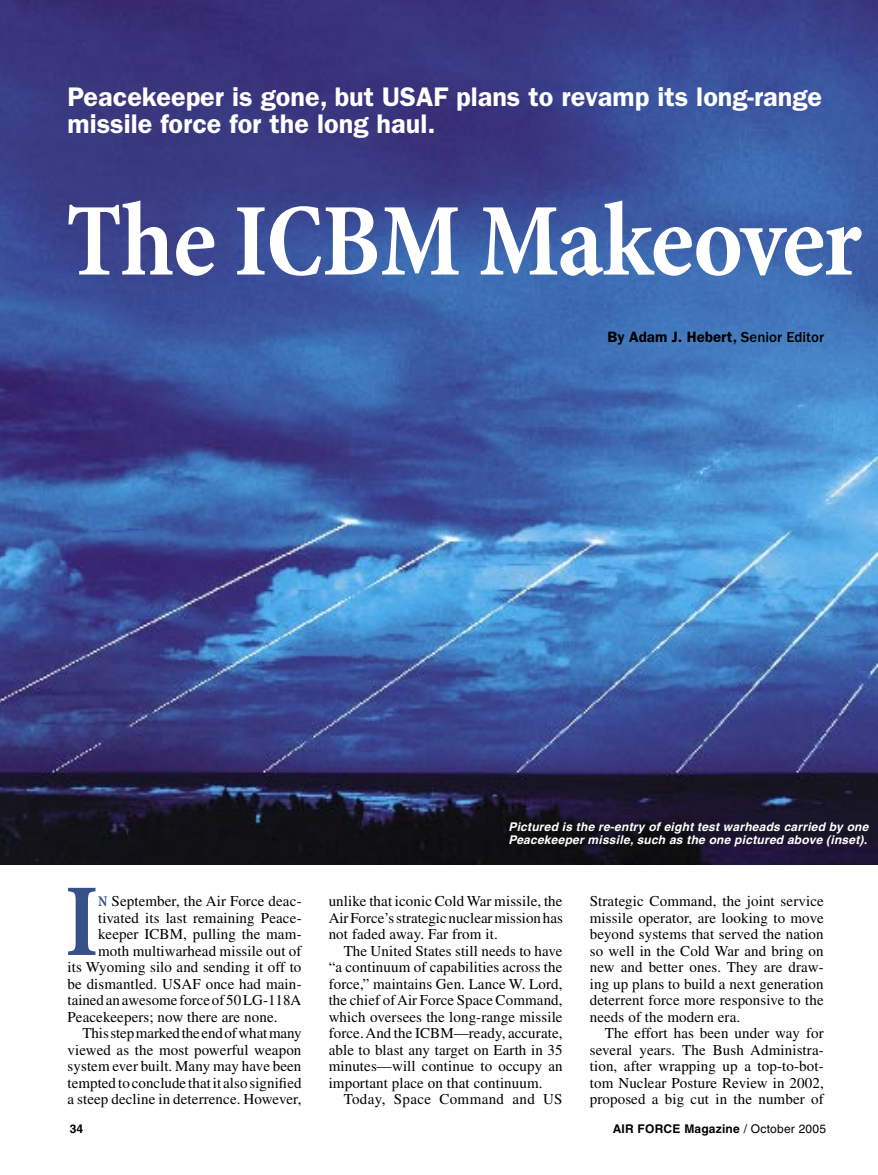
<style>
.page{position:relative;width:878px;height:1175px;background:#fff}
.page>*{position:absolute;margin:0;border:0;box-sizing:border-box;transform-origin:0 0}
.Head{font:700 condensed 105px "Minion";letter-spacing:-.015em;color:#fff}
._30{font:700 condensed 105px "Minion";color:#374f8b}
.Blurb{font:600 27px/27px "Franklin Gothic";color:#fff}
.Body_Text{font:15px/16.5px "Times";letter-spacing:.005em;color:#000;text-align:justify}
.Body_Text_DC{font:15px "Times";letter-spacing:.005em;color:#000}
.Byline{font:600 15px "Franklin Gothic";color:#000}
.Body_Text-2{font:15px "Times";letter-spacing:.025em;color:#000}
.t1{font:italic 700 12px/13.5px "Helvetica";letter-spacing:.02em;color:#fff}
.Folio_L{font:700 12px "Helvetica";letter-spacing:.02em;color:#000}
.s1{font-weight:500}
.s2{font-family:"Minion";font-weight:700;font-stretch:condensed;color:#374f8b}
.s3{font-weight:400}
</style>
<div class="page">
<img style="left:0;top:0;width:877px;height:864px">
<p class="Blurb" style="left:68px;top:83px;width:756px">Peacekeeper is gone, but USAF plans to revamp its long-range missile force for the long haul.</p>
<p class="Head" style="left:66px;top:184px;width:797px">The ICBM Makeover</p>
<p class="Byline" style="left:607px;top:328px;width:218px">By Adam J. Hebert, <span class="s1">Senior Editor</span></p>
<p class="_30" style="left:64px;top:864px;width:36px">I</p>
<p class="Body_Text_DC" style="left:98px;top:892px;width:205px"><span class="s2">N</span> September, the Air Force deac-</p>
<p class="Body_Text_DC" style="left:98px;top:909px;width:205px">tivated its last remaining Peace-</p>
<p class="Body_Text_DC" style="left:98px;top:925px;width:205px">keeper ICBM, pulling the mam-</p>
<p class="Body_Text_DC" style="left:98px;top:942px;width:205px">moth multiwarhead missile out of</p>
<p class="Body_Text_DC" style="left:68px;top:958px;width:235px">its Wyoming silo and sending it off to</p>
<p class="Body_Text_DC" style="left:68px;top:975px;width:236px">be dismantled. USAF once had main-</p>
<p class="Body_Text_DC" style="left:68px;top:991px;width:235px">tained an awesome force of 50 LG-118A</p>
<p class="Body_Text_DC" style="left:68px;top:1008px;width:211px">Peacekeepers; now there are none.</p>
<p class="Body_Text" style="left:68px;top:1025px;width:236px;text-indent:15px">This step marked the end of what many viewed as the most powerful weapon system ever built. Many may have been tempted to conclude that it also signified a steep decline in deterrence. However,</p>
<p class="t1" style="left:508px;top:819px;width:361px">Pictured is the re-entry of eight test warheads carried by one<br>Peacekeeper missile, such as the one pictured above (inset).</p>
<p class="Body_Text" style="left:328px;top:893px;width:236px">unlike that iconic Cold War missile, the Air Force’s strategic nuclear mission has not faded away. Far from it.</p>
<p class="Body_Text" style="left:328px;top:942px;width:235px;text-indent:15px">The United States still needs to have “a continuum of capabilities across the force,” maintains Gen. Lance W. Lord, the chief of Air Force Space Command, which oversees the long-range missile force. And the ICBM—ready, accurate, able to blast any target on Earth in 35 minutes—will continue to occupy an important place on that continuum.</p>
<p class="Body_Text-2" style="left:344px;top:1090px;width:220px">Today, Space Command and US</p>
<p class="Body_Text" style="left:590px;top:893px;width:235px">Strategic Command, the joint service missile operator, are looking to move beyond systems that served the nation so well in the Cold War and bring on new and better ones. They are draw&shy;ing up plans to build a next generation deterrent force more responsive to the needs of the modern era.</p>
<p class="Body_Text" style="left:590px;top:1025px;width:235px;text-indent:15px">The effort has been under way for several years. The Bush Administra&shy;tion, after wrapping up a top-to-bot&shy;tom Nuclear Posture Review in 2002, proposed a big cut in the number of</p>
<p class="Folio_L" style="left:70px;top:1121px;width:15px">34</p>
<p class="Folio_L" style="left:612px;top:1121px;width:215px">AIR FORCE Magazine <span class="s3">/ October 2005</span></p>
</div>
